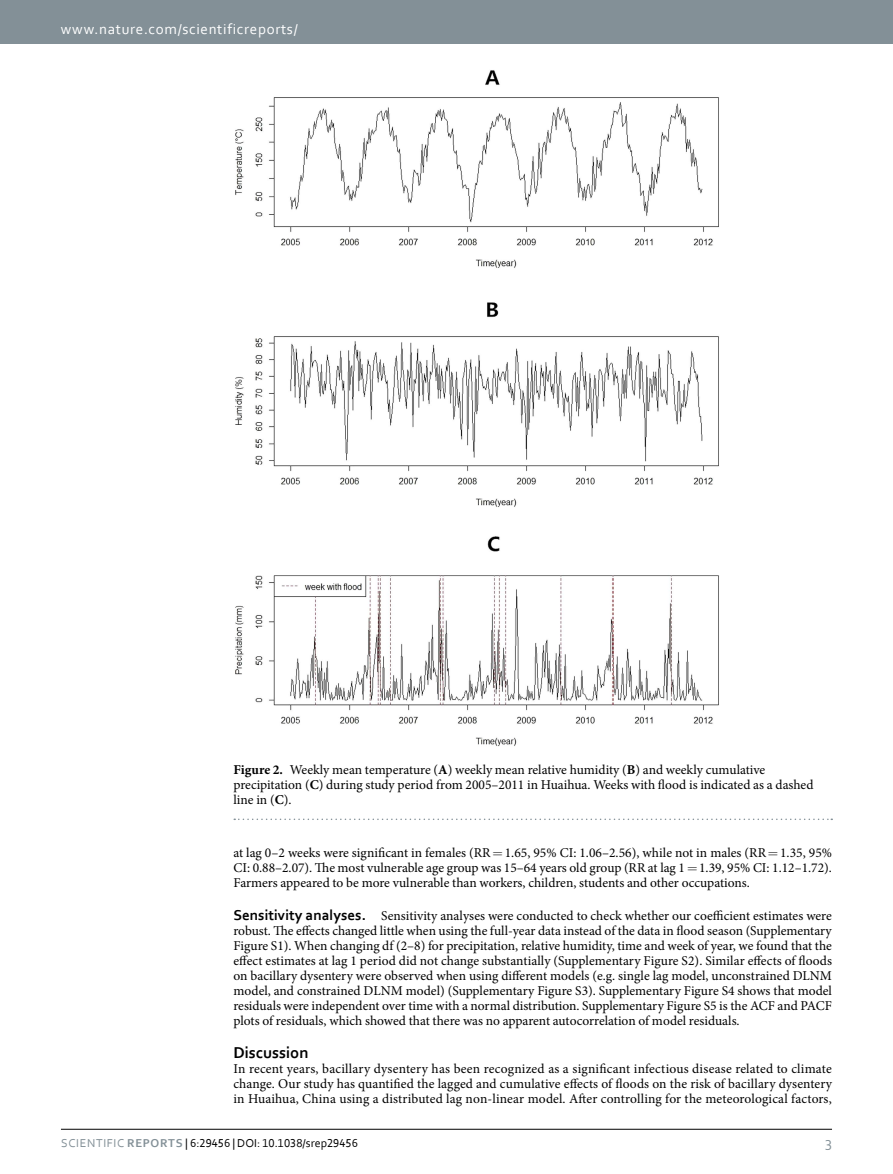
<style>
.page{position:relative;width:893px;height:1174px;background:#fff}
.page>*{position:absolute;margin:0;border:0;box-sizing:border-box;transform-origin:0 0}
.t1{font:700 16.5px "Corbel";color:#000}
.t2{font:15px "Corbel";letter-spacing:.045em;color:#fff}
.t3{font:15px "Corbel";color:#839097}
.t4{font:13.5px/15px "Minion Pro";color:#000;text-align:justify}
.t5{font:12px "Corbel";color:#000}
.s1{font-weight:700}
.s2{font-family:"Corbel";font-weight:700;font-size:15px}
.s3{color:#839097}
.s4{font-weight:700;color:#839097}
</style>
<div class="page">
<div style="left:0;top:0;width:893px;height:43px;background:#839097"></div>
<hr style="left:61px;top:1129px;width:771px;height:1px;background:#000">
<img style="left:235px;top:70px;width:484px;height:676px">
<svg style="left:234px;top:818px;width:598px;height:2px"></svg>
<p class="t2" style="left:61px;top:19px;width:238px">www.nature.com/scientificreports/</p>
<p class="t4" style="left:233px;top:762px;width:582px;text-align:left"><span class="s1">Figure 2.</span> Weekly mean temperature (<span class="s1">A</span>) weekly mean relative humidity (<span class="s1">B</span>) and weekly cumulative precipitation (<span class="s1">C</span>) during study period from 2005–2011 in Huaihua. Weeks with flood is indicated as a dashed line in (<span class="s1">C</span>).</p>
<p class="t4" style="left:233px;top:845px;width:600px">at lag 0–2 weeks were significant in females (RR 1.65, 95% CI: 1.06–2.56), while not in males (RR 1.35, 95% CI: 0.88–2.07). The most vulnerable age group was 15–64 years old group (RR at lag 1 1.39, 95% CI: 1.12–1.72).<br>Farmers appeared to be more vulnerable than workers, children, students and other occupations.</p>
<p class="t4" style="left:233px;top:908px;width:600px"><span class="s2">Sensitivity analyses.</span> Sensitivity analyses were conducted to check whether our coefficient estimates were robust. The effects changed little when using the full-year data instead of the data in flood season (Supplementary Figure S1). When changing df (2–8) for precipitation, relative humidity, time and week of year, we found that the effect estimates at lag 1 period did not change substantially (Supplementary Figure S2). Similar effects of floods on bacillary dysentery were observed when using different models (e.g. single lag model, unconstrained DLNM model, and constrained DLNM model) (Supplementary Figure S3). Supplementary Figure S4 shows that model residuals were independent over time with a normal distribution. Supplementary Figure S5 is the ACF and PACF plots of residuals, which showed that there was no apparent autocorrelation of model residuals.</p>
<p class="t1" style="left:233px;top:1042px;width:77px">Discussion</p>
<p class="t4" style="left:233px;top:1061px;width:600px">In recent years, bacillary dysentery has been recognized as a significant infectious disease related to climate change. Our study has quantified the lagged and cumulative effects of floods on the risk of bacillary dysentery in Huaihua, China using a distributed lag non-linear model. After controlling for the meteorological factors,</p>
<p class="t5" style="left:61px;top:1135px;width:298px"><span class="s3">Scientific</span> <span class="s4">Reports</span> | 6:29456 | DOI: 10.1038/srep29456</p>
<p class="t3" style="left:825px;top:1132px;width:8px">3</p>
</div>
